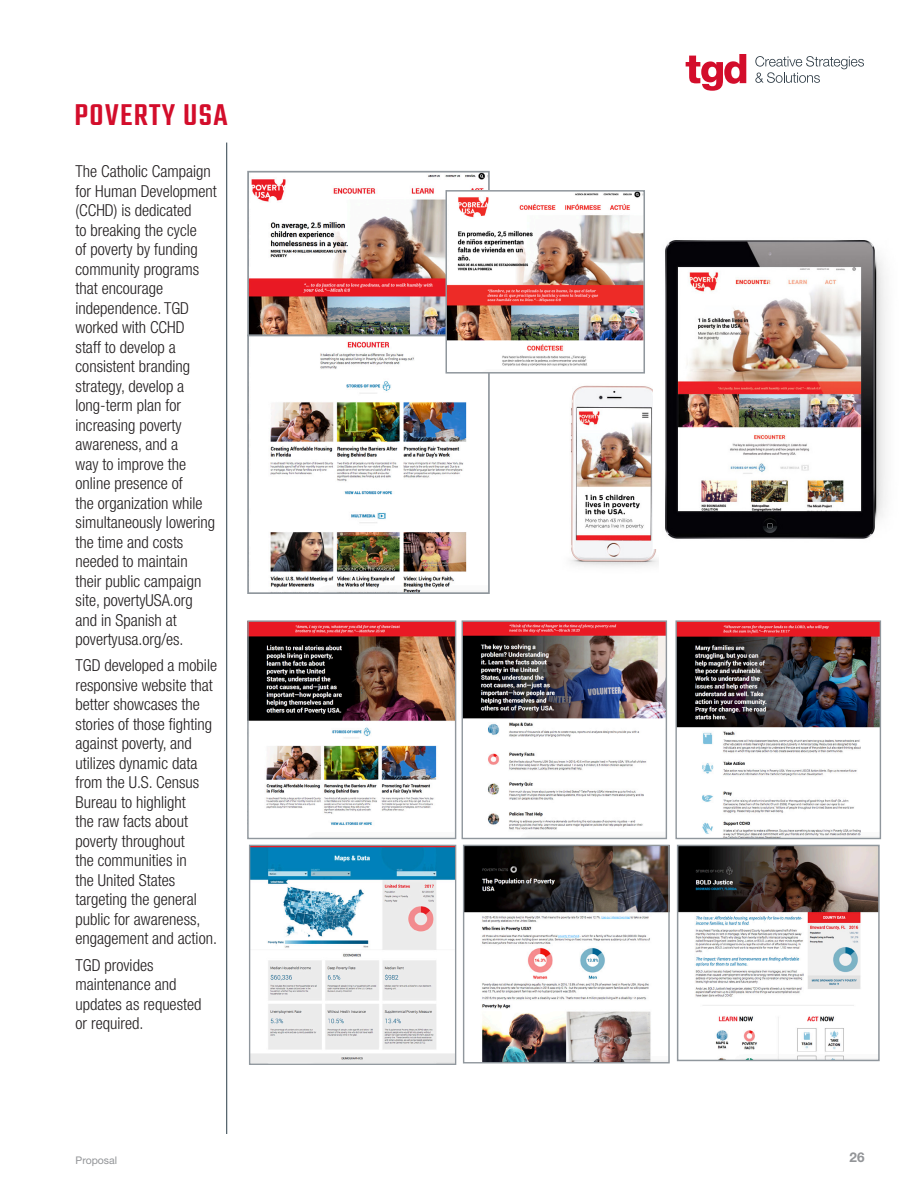
<style>
.page{position:relative;width:918px;height:1188px;background:#fff}
.page>*{position:absolute;margin:0;border:0;box-sizing:border-box;transform-origin:0 0}
.Portfolio_Head{font:500 33px "Teko";letter-spacing:.04em;color:#d30d2b}
.t1{font:300 condensed 16.5px/19.5px "Helvetica Neue LT Std";color:#231f20}
.t2{font:700 13.5px "Helvetica Neue LT Std";color:#939598}
.t3{font:10.5px "Helvetica Neue LT Std";color:#939598}
</style>
<div class="page">
<svg style="left:686px;top:54px;width:60px;height:37px"></svg>
<svg style="left:755px;top:56px;width:109px;height:27px"></svg>
<img style="left:570px;top:385px;width:89px;height:182px">
<img style="left:464px;top:622px;width:201px;height:208px">
<div style="left:462px;top:620px;width:205px;height:219px;border:1px solid #90979d"></div>
<img style="left:677px;top:622px;width:202px;height:215px">
<div style="left:675px;top:620px;width:206px;height:219px;border:1px solid #90979d"></div>
<img style="left:249px;top:622px;width:205px;height:203px">
<div style="left:247px;top:620px;width:209px;height:219px;border:1px solid #90979d"></div>
<img style="left:680px;top:848px;width:197px;height:210px">
<div style="left:677px;top:845px;width:203px;height:216px;border:2px solid #90979d"></div>
<img style="left:251px;top:847px;width:203px;height:216px">
<div style="left:249px;top:845px;width:207px;height:220px;border:1px solid #90979d"></div>
<img style="left:465px;top:847px;width:203px;height:214px">
<div style="left:463px;top:845px;width:207px;height:218px;border:1px solid #90979d"></div>
<img style="left:250px;top:174px;width:235px;height:159px">
<div style="left:247px;top:171px;width:243px;height:165px;border:2px solid #90979d"></div>
<img style="left:270px;top:338px;width:197px;height:253px">
<div style="left:247px;top:335px;width:243px;height:259px;border:2px solid #90979d"></div>
<img style="left:449px;top:193px;width:193px;height:178px">
<div style="left:446px;top:190px;width:199px;height:184px;border:2px solid #90979d"></div>
<img style="left:653px;top:240px;width:233px;height:308px">
<hr style="left:226px;top:143px;width:1px;height:991px;background:#41525c">
<p class="Portfolio_Head" style="left:75px;top:95px;width:155px">POVERTY USA</p>
<p class="t1" style="left:76px;top:161px;width:143px">The Catholic Campaign for Human Development (CCHD) is dedicated<br>to breaking the cycle<br>of poverty by funding community programs that encourage independence. TGD worked with CCHD<br>staff to develop a consistent branding strategy, develop a long-term plan for increasing poverty awareness, and a<br>way to improve the online presence of<br>the organization while simultaneously lowering the time and costs needed to maintain their public campaign site, povertyUSA.org and in Spanish at povertyusa.org/es.</p>
<p class="t1" style="left:76px;top:656px;width:143px">TGD developed a mobile responsive website that better showcases the stories of those fighting against poverty, and utilizes dynamic data from the U.S. Census<br>Bureau to highlight<br>the raw facts about poverty throughout<br>the communities in<br>the United States targeting the general public for awareness, engagement and action.</p>
<p class="t1" style="left:76px;top:955px;width:127px">TGD provides maintenance and updates as requested or required.</p>
<p class="t3" style="left:76px;top:1154px;width:43px">Proposal</p>
<p class="t2" style="left:850px;top:1149px;width:17px">26</p>
</div>
